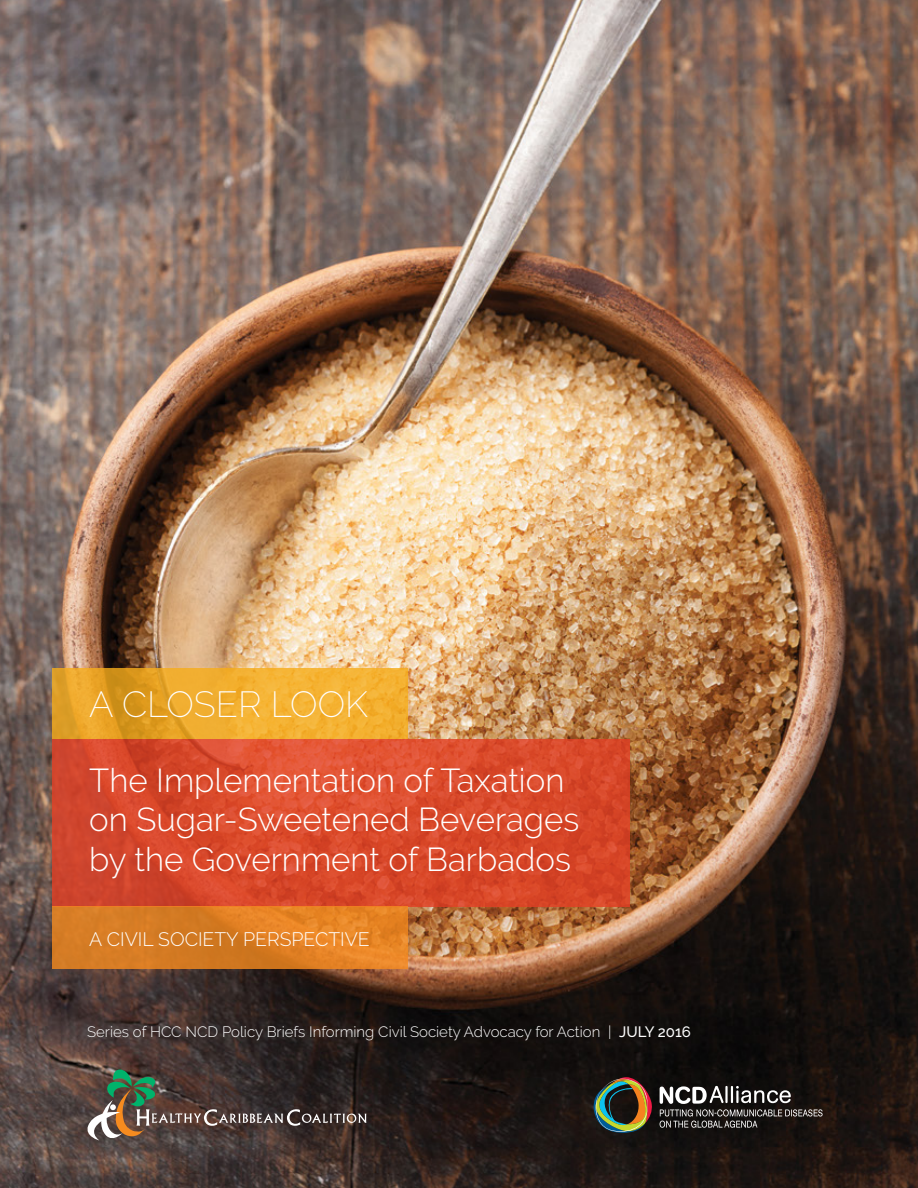
<style>
.page{position:relative;width:918px;height:1188px;background:#fff}
.page>*{position:absolute;margin:0;border:0;box-sizing:border-box;transform-origin:0 0}
.t1{font:200 36.3px "Raleway";color:#fff}
.t2{font:300 33.15px/39.8px "Raleway";color:#fff}
.t3{font:300 19.35px "Raleway";color:#fff}
.t4{font:300 15px "Raleway";color:#fff}
.s1{font-weight:500}
</style>
<div class="page">
<img style="left:0;top:0;width:918px;height:1188px">
<svg style="left:80px;top:1069px;width:286px;height:77px;background:#4e453e"></svg>
<svg style="left:52px;top:668px;width:356px;height:71px;background:#ecaa2d"></svg>
<svg style="left:52px;top:739px;width:578px;height:167px;background:#d8492c"></svg>
<svg style="left:52px;top:906px;width:356px;height:63px;background:#dc7e24"></svg>
<svg style="left:593px;top:1077px;width:60px;height:56px;background:#4d4e37"></svg>
<svg style="left:660px;top:1086px;width:163px;height:42px;background:#464241"></svg>
<p class="t1" style="left:89px;top:683px;width:280px">A CLOSER LOOK</p>
<p class="t2" style="left:89px;top:760px;width:492px">The Implementation of Taxation on Sugar-Sweetened Beverages by the Government of Barbados</p>
<p class="t3" style="left:89px;top:928px;width:282px">A CIVIL SOCIETY PERSPECTIVE</p>
<p class="t4" style="left:87px;top:1023px;width:605px">Series of HCC NCD Policy Briefs Informing Civil Society Advocacy for Action | <span class="s1">JULY 2016</span></p>
</div>
